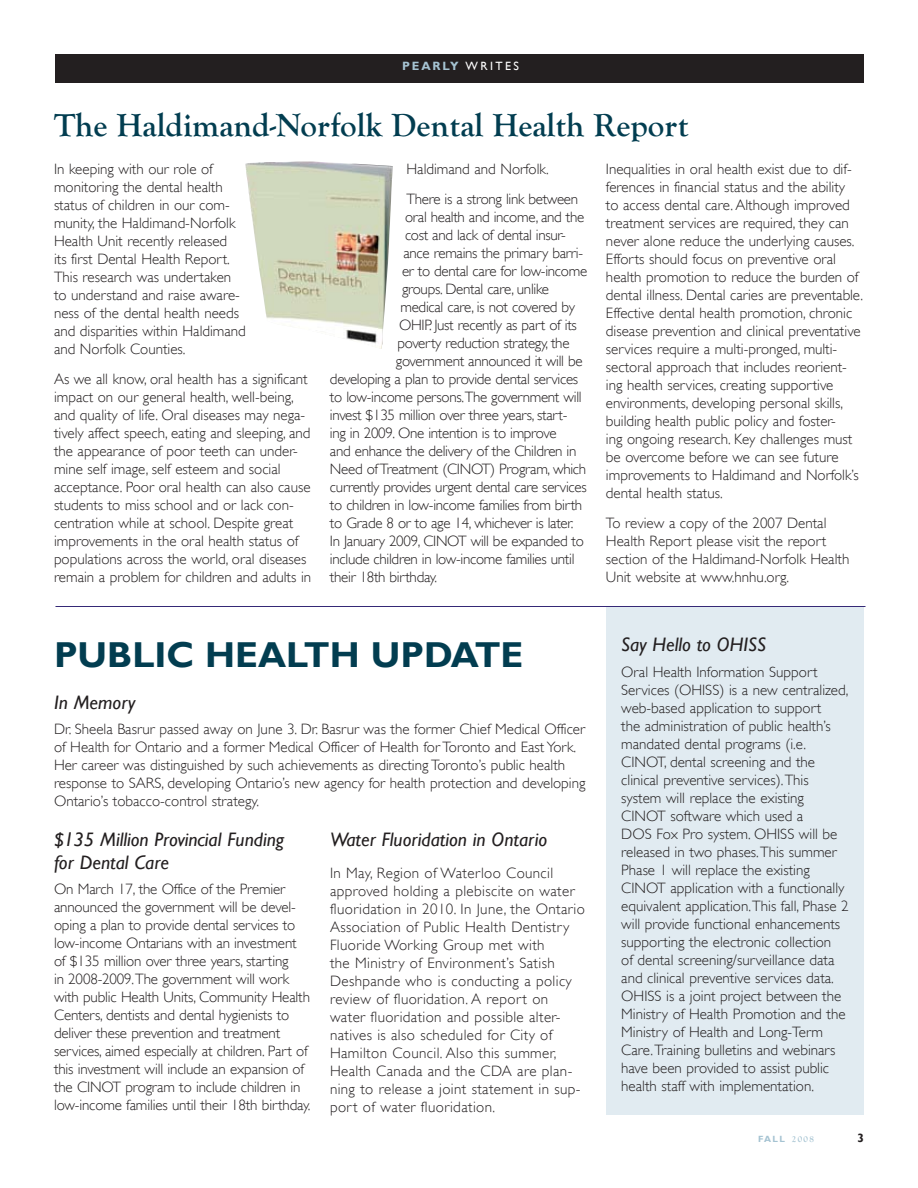
<style>
.page{position:relative;width:918px;height:1188px;background:#fff}
.page>*{position:absolute;margin:0;border:0;box-sizing:border-box;transform-origin:0 0}
.t1{font:700 36px "Gill Sans";color:#023d50}
.t2{font:700 33px "Goudy Old Style T";color:#023d50}
.t3{font:italic 19.5px/22.5px "Gill Sans";color:#231f20}
.t4{font:300 15px/18px "Gill Sans";color:#231f20}
.t5{font:300 15px/30px "Gill Sans";letter-spacing:-.02em;color:#231f20}
.t6{font:300 15px/18px "Gill Sans";letter-spacing:.025em;color:#231f20}
.t7{font:12px "Gill Sans";color:#fff}
.t8{font:700 12px "Gill Sans";color:#a5c3d2}
.t9{font:700 12px "Gill Sans";color:#231f20}
.t10{font:700 9px "Gill Sans";color:#a5c3d2}
.s1{font-weight:700;color:#a5c3d2}
.s2{font-family:"Goudy Old Style T"}
</style>
<div class="page">
<div style="left:56px;top:54px;width:808px;height:28px;background:#231f20"></div>
<img style="left:245px;top:162px;width:148px;height:187px">
<div style="left:606px;top:607px;width:258px;height:507px;background:#e1ebf1"></div>
<hr style="left:56px;top:606px;width:810px;height:1px;background:#352976">
<p class="t8" style="left:402px;top:59px;width:30px">PEARL</p>
<p class="t7" style="left:450px;top:59px;width:70px"><span class="s1">Y</span> WrItES</p>
<h2 class="t2" style="left:54px;top:107px;width:636px">The Haldimand-Norfolk Dental Health Report</h2>
<p class="t4" style="left:54px;top:160px;width:193px">In keeping with our role of monitoring the dental health status of children in our com&shy;munity, the Haldimand-Norfolk<br>Health Unit recently released<br>its first Dental Health Report.<br>This research was undertaken to understand and raise aware&shy;ness of the dental health needs and disparities within Haldimand and Norfolk Counties.</p>
<p class="t4" style="left:54px;top:370px;width:259px">As we all know, oral health has a significant impact on our general health, well-being, and quality of life. Oral diseases may nega&shy;tively affect speech, eating and sleeping, and the appearance of poor teeth can under&shy;mine self image, self esteem and social acceptance. Poor oral health can also cause students to miss school and or lack con&shy;centration while at school. Despite great improvements in the oral health status of populations across the world, oral diseases remain a problem for children and adults in</p>
<p class="t5" style="left:406px;top:154px;width:173px">Haldimand and Norfolk.<br>There is a strong link between</p>
<p class="t5" style="left:405px;top:202px;width:181px">oral health and income, and the</p>
<p class="t5" style="left:405px;top:220px;width:162px">cost and lack of dental insur-</p>
<p class="t5" style="left:404px;top:238px;width:181px">ance remains the primary barri-</p>
<p class="t5" style="left:402px;top:256px;width:187px">er to dental care for low-income</p>
<p class="t5" style="left:402px;top:274px;width:149px">groups. Dental care, unlike</p>
<p class="t5" style="left:400px;top:292px;width:176px">medical care, is not covered by</p>
<p class="t5" style="left:399px;top:310px;width:179px">OHIP. Just recently as part of its</p>
<p class="t5" style="left:397px;top:328px;width:174px">poverty reduction strategy, the</p>
<p class="t5" style="left:396px;top:346px;width:188px">government announced it will be</p>
<p class="t5" style="left:330px;top:364px;width:250px">developing a plan to provide dental services</p>
<p class="t5" style="left:330px;top:382px;width:253px">to low-income persons.The government will</p>
<p class="t5" style="left:330px;top:400px;width:239px">invest $135 million over three years, start-</p>
<p class="t5" style="left:330px;top:418px;width:228px">ing in 2009. One intention is to improve</p>
<p class="t5" style="left:330px;top:436px;width:248px">and enhance the delivery of the Children in</p>
<p class="t5" style="left:330px;top:454px;width:258px">Need of Treatment (CINOT) Program, which</p>
<p class="t5" style="left:330px;top:472px;width:258px">currently provides urgent dental care services</p>
<p class="t5" style="left:330px;top:490px;width:254px">to children in low-income families from birth</p>
<p class="t5" style="left:330px;top:508px;width:245px">to Grade 8 or to age 14, whichever is later.</p>
<p class="t5" style="left:330px;top:526px;width:256px">In January 2009, CINOT will be expanded to</p>
<p class="t5" style="left:330px;top:544px;width:246px">include children in low-income families until</p>
<p class="t5" style="left:330px;top:562px;width:109px">their 18th birthday.</p>
<p class="t4" style="left:606px;top:160px;width:259px">Inequalities in oral health exist due to dif&shy;ferences in financial status and the ability<br>to access dental care. Although improved treatment services are required, they can never alone reduce the underlying causes.<br>Efforts should focus on preventive oral health promotion to reduce the burden of dental illness. Dental caries are preventable.<br>Effective dental health promotion, chronic disease prevention and clinical preventative services require a multi-pronged, multi&shy;sectoral approach that includes reorient&shy;ing health services, creating supportive environments, developing personal skills, building health public policy and foster-<br>ing ongoing research. Key challenges must be overcome before we can see future improvements to Haldimand and Norfolk’s dental health status.</p>
<p class="t4" style="left:606px;top:514px;width:245px">To review a copy of the 2007 Dental Health Report please visit the report section of the Haldimand-Norfolk Health Unit website at www.hnhu.org.</p>
<h1 class="t1" style="left:54px;top:633px;width:466px">PU BLIC HEALTH UPDATE</h1>
<h3 class="t3" style="left:54px;top:691px;width:83px">In Memory</h3>
<p class="t4" style="left:54px;top:720px;width:533px">Dr. Sheela Basrur passed away on June 3. Dr. Basrur was the former Chief Medical Officer of Health for Ontario and a former Medical Officer of Health for Toronto and East York.<br>Her career was distinguished by such achievements as directing Toronto’s public health response to SARS, developing Ontario’s new agency for health protection and developing Ontario’s tobacco-control strategy.</p>
<h3 class="t3" style="left:54px;top:829px;width:232px">$135 Million Provincial Funding for Dental Care</h3>
<p class="t4" style="left:54px;top:880px;width:258px">On March 17, the Office of the Premier announced the government will be devel&shy;oping a plan to provide dental services to low-income Ontarians with an investment of $135 million over three years, starting<br>in 2008-2009. The government will work with public Health Units, Community Health Centers, dentists and dental hygienists to deliver these prevention and treatment services, aimed especially at children. Part of this investment will include an expansion of the CINOT program to include children in low-income families until their 18th birthday.</p>
<h3 class="t3" style="left:330px;top:829px;width:219px">Water Fluoridation in Ontario</h3>
<p class="t6" style="left:330px;top:864px;width:256px">In May, Region of Waterloo Council approved holding a plebiscite on water fluoridation in 2010. In June, the Ontario Association of Public Health Dentistry Fluoride Working Group met with<br>the Ministry of Environment’s Satish Deshpande who is conducting a policy review of fluoridation. A report on water fluoridation and possible alter&shy;natives is also scheduled for City of Hamilton Council. Also this summer, Health Canada and the CDA are plan&shy;ning to release a joint statement in sup&shy;port of water fluoridation.</p>
<h3 class="t3" style="left:621px;top:634px;width:146px">Say Hello to OHISS</h3>
<p class="t4" style="left:621px;top:663px;width:229px">Oral Health Information Support Services (OHISS) is a new centralized, web-based application to support<br>the administration of public health’s mandated dental programs (i.e.<br>CINOT, dental screening and the clinical preventive services). This system will replace the existing CINOT software which used a<br>DOS Fox Pro system. OHISS will be released in two phases. This summer Phase 1 will replace the existing CINOT application with a functionally equivalent application. This fall, Phase 2 will provide functional enhancements supporting the electronic collection<br>of dental screening/surveillance data and clinical preventive services data.<br>OHISS is a joint project between the Ministry of Health Promotion and the Ministry of Health and Long-Term Care. Training bulletins and webinars have been provided to assist public health staff with implementation.</p>
<p class="t10" style="left:758px;top:1134px;width:57px">FALL <span class="s2">2008</span></p>
<p class="t9" style="left:857px;top:1131px;width:8px">3</p>
</div>
